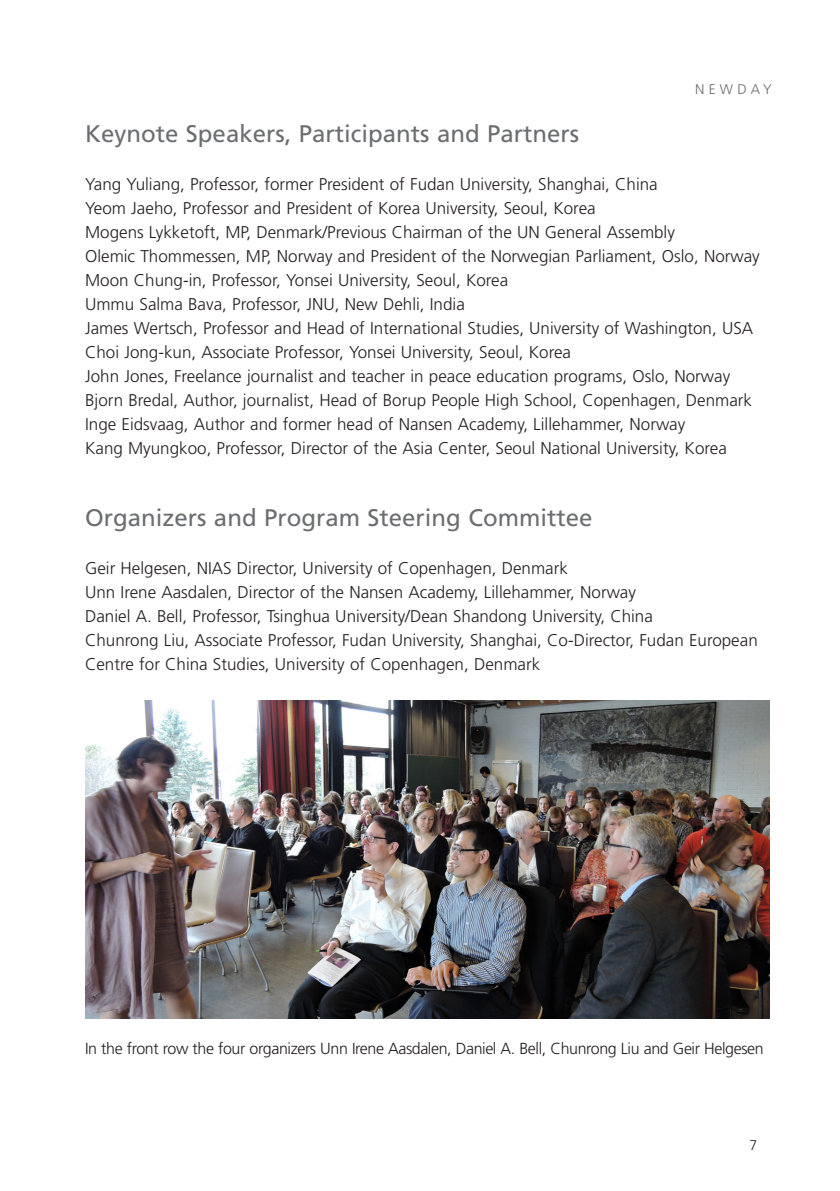
<style>
.page{position:relative;width:840px;height:1191px;background:#fff}
.page>*{position:absolute;margin:0;border:0;box-sizing:border-box;transform-origin:0 0}
.Overskrift_2{font:24px "Frutiger LT Std";color:#6c6d70}
.brød{font:24px "Frutiger LT Std";color:#6c6d70}
.brød-2{font:300 17px/24px "Frutiger LT Std";color:#231f20}
.brød-3{font:300 16px "Frutiger LT Std";letter-spacing:-.025em;color:#231f20}
.brød-4{font:300 14px "Frutiger LT Std";letter-spacing:.3em;color:#6c6d70}
.brød-5{font:300 14px "Frutiger LT Std";color:#231f20}
</style>
<div class="page">
<img style="left:85px;top:700px;width:684px;height:318px">
<p class="Overskrift_2" style="left:85px;top:119px;width:495px">Keynote Speakers, Participants and Partners</p>
<p class="brød-4" style="left:694px;top:81px;width:78px">NEWDAY</p>
<p class="brød-2" style="left:85px;top:172px;width:574px">Yang Yuliang, Professor, former President of Fudan University, Shanghai, China</p>
<p class="brød-2" style="left:85px;top:196px;width:512px">Yeom Jaeho, Professor and President of Korea University, Seoul, Korea</p>
<p class="brød-2" style="left:85px;top:220px;width:591px">Mogens Lykketoft, MP, Denmark/Previous Chairman of the UN General Assembly</p>
<p class="brød-2" style="left:85px;top:244px;width:675px">Olemic Thommessen, MP, Norway and President of the Norwegian Parliament, Oslo, Norway</p>
<p class="brød-2" style="left:85px;top:268px;width:424px">Moon Chung-in, Professor, Yonsei University, Seoul, Korea</p>
<p class="brød-2" style="left:85px;top:292px;width:381px">Ummu Salma Bava, Professor, JNU, New Dehli, India</p>
<p class="brød-2" style="left:85px;top:316px;width:669px">James Wertsch, Professor and Head of International Studies, University of Washington, USA</p>
<p class="brød-2" style="left:85px;top:340px;width:487px">Choi Jong-kun, Associate Professor, Yonsei University, Seoul, Korea</p>
<p class="brød-2" style="left:85px;top:364px;width:646px">John Jones, Freelance journalist and teacher in peace education programs, Oslo, Norway</p>
<p class="brød-2" style="left:85px;top:388px;width:668px">Bjorn Bredal, Author, journalist, Head of Borup People High School, Copenhagen, Denmark</p>
<p class="brød-2" style="left:85px;top:412px;width:601px">Inge Eidsvaag, Author and former head of Nansen Academy, Lillehammer, Norway</p>
<p class="brød-2" style="left:85px;top:436px;width:643px">Kang Myungkoo, Professor, Director of the Asia Center, Seoul National University, Korea</p>
<p class="brød" style="left:85px;top:503px;width:508px">Organizers and Program Steering Committee</p>
<p class="brød-2" style="left:85px;top:556px;width:484px">Geir Helgesen, NIAS Director, University of Copenhagen, Denmark</p>
<p class="brød-2" style="left:85px;top:580px;width:552px">Unn Irene Aasdalen, Director of the Nansen Academy, Lillehammer, Norway</p>
<p class="brød-2" style="left:85px;top:604px;width:569px">Daniel A. Bell, Professor, Tsinghua University/Dean Shandong University, China</p>
<p class="brød-2" style="left:85px;top:628px;width:673px">Chunrong Liu, Associate Professor, Fudan University, Shanghai, Co-Director, Fudan European<br>Centre for China Studies, University of Copenhagen, Denmark</p>
<p class="brød-3" style="left:85px;top:1039px;width:679px">In the front row the four organizers Unn Irene Aasdalen, Daniel A. Bell, Chunrong Liu and Geir Helgesen</p>
<p class="brød-5" style="left:749px;top:1137px;width:9px">7</p>
</div>
